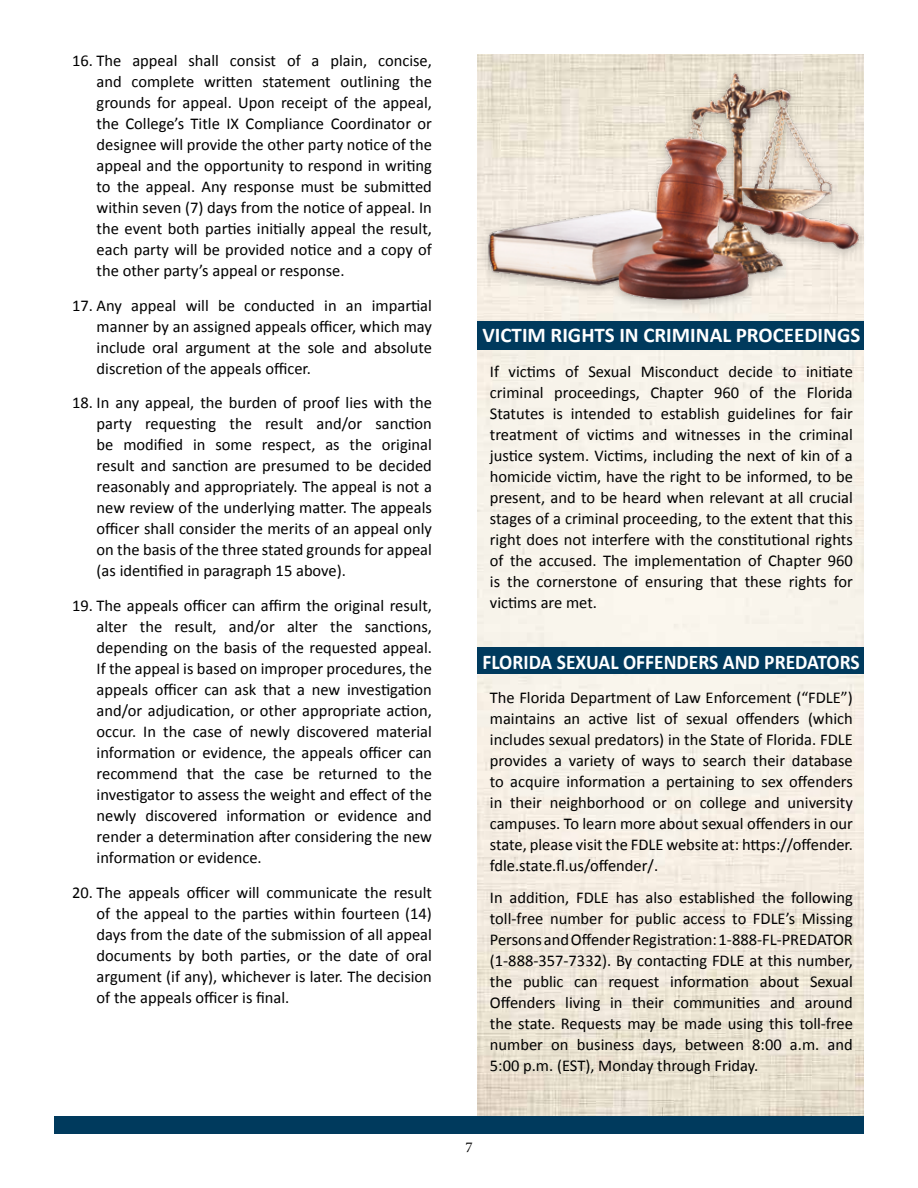
<style>
.page{position:relative;width:918px;height:1188px;background:#fff}
.page>*{position:absolute;margin:0;border:0;box-sizing:border-box;transform-origin:0 0}
.t1{font:700 21px "Calibri";color:#fff;scale:.93 1}
.t2{font:700 21px "Calibri";color:#fff}
.t3{font:16.5px/21px "Calibri";color:#000;text-align:justify}
.t4{font:15px "Minion Pro";color:#000}
</style>
<div class="page">
<img style="left:477px;top:319px;width:387px;height:797px">
<img style="left:477px;top:54px;width:387px;height:265px">
<div style="left:477px;top:647px;width:387px;height:27px;background:#003a5d"></div>
<div style="left:477px;top:322px;width:387px;height:28px;background:#003a5d"></div>
<div style="left:54px;top:1116px;width:810px;height:18px;background:#003a5d"></div>
<p class="t3" style="left:97px;top:50px;width:337px;text-indent:-25px">16. The appeal shall consist of a plain, concise, and complete written statement outlining the grounds for appeal. Upon receipt of the appeal, the College’s Title IX Compliance Coordinator or designee will provide the other party notice of the appeal and the opportunity to respond in writing to the appeal. Any response must be submitted within seven (7) days from the notice of appeal. In the event both parties initially appeal the result, each party will be provided notice and a copy of the other party’s appeal or response.</p>
<p class="t3" style="left:97px;top:295px;width:337px;text-indent:-25px">17. Any appeal will be conducted in an impartial manner by an assigned appeals officer, which may include oral argument at the sole and absolute discretion of the appeals officer.</p>
<p class="t3" style="left:97px;top:393px;width:337px;text-indent:-25px">18. In any appeal, the burden of proof lies with the party requesting the result and/or sanction be modified in some respect, as the original result and sanction are presumed to be decided reasonably and appropriately. The appeal is not a new review of the underlying matter. The appeals officer shall consider the merits of an appeal only on the basis of the three stated grounds for appeal (as identified in paragraph 15 above).</p>
<p class="t3" style="left:97px;top:595px;width:337px;text-indent:-25px">19. The appeals officer can affirm the original result, alter the result, and/or alter the sanctions, depending on the basis of the requested appeal.<br>If the appeal is based on improper procedures, the appeals officer can ask that a new investigation and/or adjudication, or other appropriate action, occur. In the case of newly discovered material information or evidence, the appeals officer can recommend that the case be returned to the investigator to assess the weight and effect of the newly discovered information or evidence and render a determination after considering the new information or evidence.</p>
<p class="t3" style="left:97px;top:882px;width:337px;text-indent:-25px">20. The appeals officer will communicate the result of the appeal to the parties within fourteen (14) days from the date of the submission of all appeal documents by both parties, or the date of oral argument (if any), whichever is later. The decision of the appeals officer is final.</p>
<p class="t2" style="left:482px;top:322px;width:380px">VICTIM RIGHTS IN CRIMINAL PROCEEDINGS</p>
<p class="t3" style="left:490px;top:361px;width:365px">If victims of Sexual Misconduct decide to initiate criminal proceedings, Chapter 960 of the Florida Statutes is intended to establish guidelines for fair treatment of victims and witnesses in the criminal justice system. Victims, including the next of kin of a homicide victim, have the right to be informed, to be present, and to be heard when relevant at all crucial stages of a criminal proceeding, to the extent that this right does not interfere with the constitutional rights of the accused. The implementation of Chapter 960 is the cornerstone of ensuring that these rights for victims are met.</p>
<p class="t1" style="left:482px;top:648px;width:407px">FLORIDA SEXUAL OFFENDERS AND PREDATORS</p>
<p class="t3" style="left:490px;top:687px;width:364px">The Florida Department of Law Enforcement (“FDLE”) maintains an active list of sexual offenders (which includes sexual predators) in the State of Florida. FDLE provides a variety of ways to search their database to acquire information a pertaining to sex offenders in their neighborhood or on college and university campuses. To learn more about sexual offenders in our state, please visit the FDLE website at: https://offender. fdle.state.fl.us/offender/.</p>
<p class="t3" style="left:490px;top:887px;width:365px">In addition, FDLE has also established the following toll-free number for public access to FDLE’s Missing Persons and Offender Registration: 1-888-FL-PREDATOR (1-888-357-7332). By contacting FDLE at this number, the public can request information about Sexual Offenders living in their communities and around the state. Requests may be made using this toll-free number on business days, between 8:00 a.m. and 5:00 p.m. (EST), Monday through Friday.</p>
<p class="t4" style="left:465px;top:1137px;width:9px">7</p>
</div>
